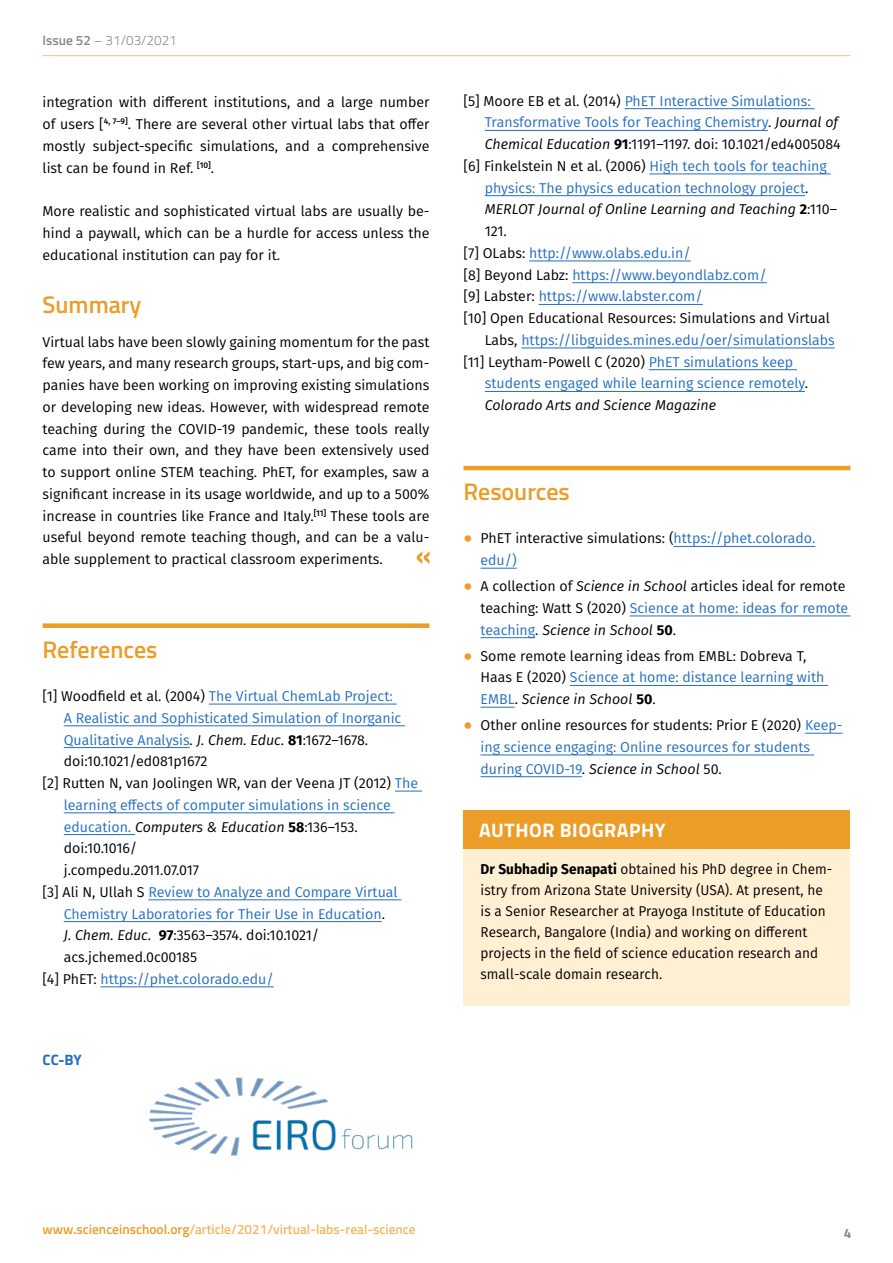
<style>
.page{position:relative;width:893px;height:1263px;background:#fff}
.page>*{position:absolute;margin:0;border:0;box-sizing:border-box;transform-origin:0 0}
.Heading_Resources{font:600 24px "Titillium Web";color:#eb9d28}
.Heading_2{font:600 24px "Titillium Web";color:#eb9d28}
.heading_box_author{font:700 19.5px "Titillium Web";letter-spacing:.03em;color:#fff}
.t1{font:700 15px "Titillium Web";color:#256fc1}
.copy_FIRA{font:14.25px/21.8px "Fira Sans";color:#000;text-align:justify}
.List_figures_FIRA{font:14.25px/21.8px "Fira Sans";color:#256fc1}
.List_figures_FIRA-2{font:14.25px/21.8px "Fira Sans";color:#000}
.copy_box_FIRA{font:14.25px/21px "Fira Sans";letter-spacing:.005em;color:#000;scale:.96 1}
.t2{font:600 13.5px "Titillium Web";color:#f0b864}
.t3{font:300 13.5px "Titillium Web";color:#878786}
.t4{font:700 13.5px "Titillium Web";color:#878786}
.s1{font-weight:600}
.s2{color:#000}
.s3{font-style:italic;color:#000}
.s4{font-weight:700;color:#000}
.s5{color:#256fc1}
.s6{font-style:italic}
.s7{font-weight:700}
.s8{color:#eb9d28}
</style>
<div class="page">
<hr style="left:43px;top:55px;width:807px;height:1px;background:#f3c47e">
<div style="left:43px;top:623px;width:386px;height:5px;background:#eb9d28"></div>
<hr style="left:209px;top:704px;width:188px;height:1px;background:#256fc1">
<hr style="left:64px;top:725px;width:341px;height:1px;background:#256fc1">
<hr style="left:64px;top:747px;width:126px;height:1px;background:#256fc1">
<svg style="left:395px;top:791px;width:27px;height:1px"></svg>
<hr style="left:64px;top:812px;width:331px;height:1px;background:#256fc1">
<hr style="left:64px;top:834px;width:71px;height:1px;background:#256fc1">
<hr style="left:148px;top:899px;width:253px;height:1px;background:#256fc1">
<hr style="left:64px;top:921px;width:318px;height:1px;background:#256fc1">
<hr style="left:100px;top:986px;width:174px;height:1px;background:#256fc1">
<svg style="left:417px;top:551px;width:12px;height:13px"></svg>
<hr style="left:625px;top:108px;width:190px;height:1px;background:#256fc1">
<hr style="left:485px;top:130px;width:283px;height:1px;background:#256fc1">
<hr style="left:649px;top:174px;width:182px;height:1px;background:#256fc1">
<hr style="left:485px;top:195px;width:320px;height:1px;background:#256fc1">
<hr style="left:529px;top:261px;width:162px;height:1px;background:#256fc1">
<hr style="left:572px;top:282px;width:195px;height:1px;background:#256fc1">
<hr style="left:539px;top:304px;width:164px;height:1px;background:#256fc1">
<hr style="left:521px;top:348px;width:314px;height:1px;background:#256fc1">
<hr style="left:649px;top:369px;width:148px;height:1px;background:#256fc1">
<hr style="left:485px;top:391px;width:320px;height:1px;background:#256fc1">
<hr style="left:463px;top:466px;width:387px;height:4px;background:#eb9d28">
<hr style="left:674px;top:546px;width:141px;height:1px;background:#256fc1">
<hr style="left:480px;top:568px;width:37px;height:1px;background:#256fc1">
<hr style="left:630px;top:616px;width:220px;height:1px;background:#256fc1">
<hr style="left:480px;top:637px;width:55px;height:1px;background:#256fc1">
<hr style="left:570px;top:685px;width:258px;height:1px;background:#256fc1">
<hr style="left:480px;top:707px;width:35px;height:1px;background:#256fc1">
<hr style="left:805px;top:733px;width:38px;height:1px;background:#256fc1">
<hr style="left:480px;top:755px;width:334px;height:1px;background:#256fc1">
<hr style="left:480px;top:776px;width:102px;height:1px;background:#256fc1">
<div style="left:463px;top:848px;width:387px;height:158px;background:#fff0d4"></div>
<div style="left:463px;top:810px;width:387px;height:38px;background:#eb9d28"></div>
<img style="left:149px;top:1077px;width:264px;height:79px">
<p class="t3" style="left:43px;top:31px;width:136px"><span class="s1">Issue 52</span> – 31/03/2021</p>
<p class="copy_FIRA" style="left:43px;top:91px;width:388px">integration with different institutions, and a large number of users [<sup>4,</sup> <sup>7–9]</sup>. There are several other virtual labs that offer mostly subject-specific simulations, and a comprehensive list can be found in Ref. <sup>[10]</sup>.</p>
<p class="copy_FIRA" style="left:43px;top:200px;width:388px">More realistic and sophisticated virtual labs are usually be&shy;hind a paywall, which can be a hurdle for access unless the educational institution can pay for it.</p>
<p class="Heading_2" style="left:43px;top:286px;width:100px">Summary</p>
<p class="copy_FIRA" style="left:43px;top:330px;width:388px">Virtual labs have been slowly gaining momentum for the past few years, and many research groups, start-ups, and big com&shy;panies have been working on improving existing simulations or developing new ideas. However, with widespread remote teaching during the COVID-19 pandemic, these tools really came into their own, and they have been extensively used to support online STEM teaching. PhET, for examples, saw a significant increase in its usage worldwide, and up to a 500% increase in countries like France and Italy.<sup>[11]</sup> These tools are useful beyond remote teaching though, and can be a valu&shy;able supplement to practical classroom experiments.</p>
<p class="Heading_Resources" style="left:43px;top:631px;width:116px">References</p>
<p class="List_figures_FIRA" style="left:64px;top:685px;width:339px;text-indent:-21px"><span class="s2">[1] Woodfield et al. (2004)</span> The Virtual ChemLab Project:<br>A Realistic and Sophisticated Simulation of Inorganic Qualitative Analysis<span class="s2">.</span> <span class="s3">J. Chem. Educ.</span> <span class="s4">81</span><span class="s2">:1672–1678. doi:10.1021/ed081p1672</span></p>
<p class="List_figures_FIRA-2" style="left:64px;top:772px;width:356px;text-indent:-21px">[2] Rutten N, van Joolingen WR, van der Veena JT (2012) <span class="s5">The learning effects of computer simulations in science education.</span> <span class="s6">Computers &amp; Education</span> <span class="s7">58</span>:136–153. doi:10.1016/<br>j.compedu.2011.07.017</p>
<p class="List_figures_FIRA" style="left:64px;top:881px;width:335px;text-indent:-21px"><span class="s2">[3] Ali N, Ullah S</span> Review to Analyze and Compare Virtual Chemistry Laboratories for Their Use in Education<span class="s2">.<br></span><span class="s3">J. Chem. Educ.</span> <span class="s4">97</span><span class="s2">:3563–3574. doi:10.1021/ acs.jchemed.0c00185</span></p>
<p class="List_figures_FIRA" style="left:43px;top:968px;width:233px"><span class="s2">[4] PhET:</span> https://phet.colorado.edu/</p>
<p class="t1" style="left:43px;top:1048px;width:41px">CC-BY</p>
<p class="List_figures_FIRA" style="left:485px;top:89px;width:357px;text-indent:-21px"><span class="s2">[5] Moore EB et al. (2014)</span> PhET Interactive Simulations:<br>Transformative Tools for Teaching Chemistry<span class="s2">.</span> <span class="s3">Journal of<br>Chemical Education</span> <span class="s4">91</span><span class="s2">:1191–1197. doi: 10.1021/ed4005084</span></p>
<p class="List_figures_FIRA" style="left:485px;top:155px;width:354px;text-indent:-21px"><span class="s2">[6] Finkelstein N et al. (2006)</span> High tech tools for teaching physics: The physics education technology project<span class="s2">.<br></span><span class="s3">MERLOT Journal of Online Learning and Teaching</span> <span class="s4">2</span><span class="s2">:110– 121.</span></p>
<p class="List_figures_FIRA" style="left:463px;top:242px;width:229px"><span class="s2">[7] OLabs:</span> http://www.olabs.edu.in/</p>
<p class="List_figures_FIRA" style="left:463px;top:263px;width:305px"><span class="s2">[8] Beyond Labz:</span> https://www.beyondlabz.com/</p>
<p class="List_figures_FIRA" style="left:463px;top:285px;width:241px"><span class="s2">[9] Labster:</span> https://www.labster.com/</p>
<p class="List_figures_FIRA-2" style="left:485px;top:307px;width:351px;text-indent:-21px">[10] Open Educational Resources: Simulations and Virtual<br>Labs, <span class="s5">https://libguides.mines.edu/oer/simulationslabs</span></p>
<p class="List_figures_FIRA" style="left:485px;top:350px;width:325px;text-indent:-21px"><span class="s2">[11] Leytham-Powell C (2020)</span> PhET simulations keep students engaged while learning science remotely<span class="s2">.<br></span><span class="s3">Colorado Arts and Science Magazine</span></p>
<p class="Heading_Resources" style="left:463px;top:474px;width:108px">Resources</p>
<p class="copy_FIRA" style="left:480px;top:527px;width:336px;text-indent:-17px"><span class="s8">⦁</span> PhET interactive simulations: (<span class="s5">https://phet.colorado. edu/)</span></p>
<p class="copy_FIRA" style="left:480px;top:575px;width:369px;text-align:left;text-indent:-17px"><span class="s8">⦁</span> A collection of <span class="s6">Science in School</span> articles ideal for remote teaching: Watt S (2020) <span class="s5">Science at home: ideas for remote teaching</span>. <span class="s6">Science in School</span> <span class="s7">50</span>.</p>
<p class="copy_FIRA" style="left:480px;top:644px;width:345px;text-align:left;text-indent:-17px"><span class="s8">⦁</span> Some remote learning ideas from EMBL: Dobreva T,<br>Haas E (2020) <span class="s5">Science at home: distance learning with<br>EMBL</span>. <span class="s6">Science in School</span> <span class="s7">50</span>.</p>
<p class="List_figures_FIRA" style="left:480px;top:714px;width:364px;text-indent:-17px"><span class="s8">⦁</span> <span class="s2">Other online resources for students: Prior E (2020)</span> Keep&shy;ing science engaging: Online resources for students during COVID-19<span class="s2">.</span> <span class="s3">Science in School</span> <span class="s2">50.</span></p>
<p class="heading_box_author" style="left:479px;top:815px;width:188px">AUTHOR BIOGRAPHY</p>
<p class="copy_box_FIRA" style="left:480px;top:858px;width:368px"><span class="s7">Dr Subhadip Senapati</span> obtained his PhD degree in Chem&shy;istry from Arizona State University (USA). At present, he is a Senior Researcher at Prayoga Institute of Education Research, Bangalore (India) and working on different projects in the field of science education research and small-scale domain research.</p>
<p class="t2" style="left:43px;top:1219px;width:375px"><span class="s8">www.scienceinschool.org</span>/article/2021/virtual-labs-real-science</p>
<p class="t4" style="left:844px;top:1223px;width:9px">4</p>
</div>
